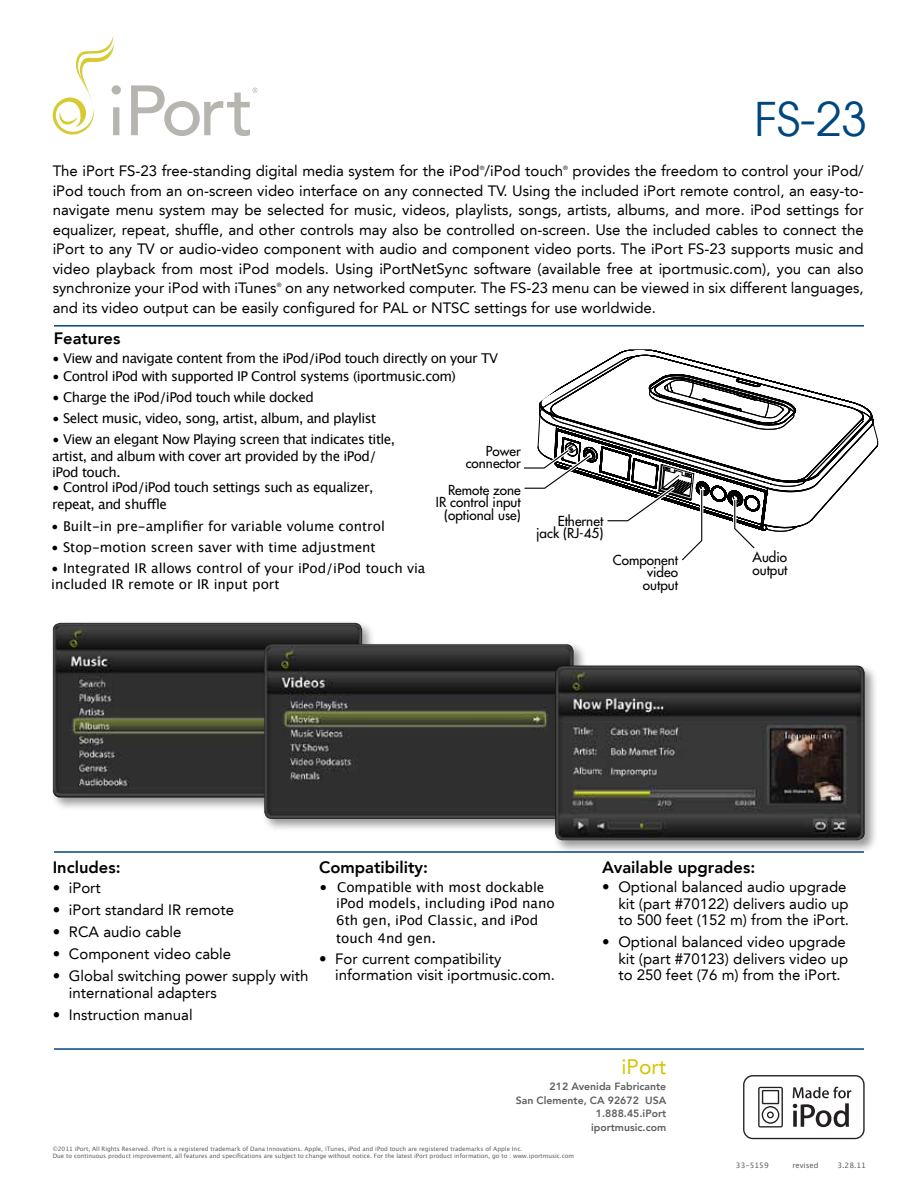
<style>
.page{position:relative;width:918px;height:1188px;background:#fff}
.page>*{position:absolute;margin:0;border:0;box-sizing:border-box;transform-origin:0 0}
.t1{font:46.5px "Avant Garde LT";color:#00467f}
.t2{font:21px "Avenir LT";color:#d7c300}
.t3{font:800 16.5px "Avenir LT";color:#000}
.t4{font:15px/19.5px "Avenir LT";color:#000}
.t5{font:13.5px/16.5px "Lucida Grande";letter-spacing:-.04em;color:#000}
.t6{font:13.5px/16.5px "Lucida Grande";color:#000}
.t7{font:500 13.5px/12.3px "Futura Std";color:#000;text-align:right}
.t8{font:800 10.5px/13.5px "Avenir LT";color:#5f6062;text-align:right}
.t9{font:7.5px "Lucida Grande";color:#5d6061}
.t10{font:6px/7.6px "Lucida Grande";color:#5d6061}
.t11{font:6px "Avenir LT";color:#000}
.s1{font-size:15px}
</style>
<div class="page">
<svg style="left:523px;top:355px;width:355px;height:206px"></svg>
<hr style="left:54px;top:325px;width:810px;height:2px;background:#00467f">
<hr style="left:54px;top:851px;width:810px;height:2px;background:#00467f">
<hr style="left:54px;top:1048px;width:810px;height:2px;background:#00467f">
<svg style="left:53px;top:35px;width:68px;height:101px"></svg>
<svg style="left:131px;top:85px;width:126px;height:51px"></svg>
<svg style="left:743px;top:1075px;width:122px;height:64px"></svg>
<div style="left:744px;top:1076px;width:119px;height:62px;background:#fff;border-radius:8px"></div>
<svg style="left:758px;top:1087px;width:25px;height:41px"></svg>
<svg style="left:793px;top:1087px;width:58px;height:40px"></svg>
<div style="left:50px;top:620px;width:325px;height:191px;background:#000;opacity:.4"></div>
<img style="left:53px;top:623px;width:309px;height:175px">
<div style="left:261px;top:641px;width:327px;height:192px;background:#000;opacity:.4"></div>
<img style="left:264px;top:644px;width:310px;height:175px">
<div style="left:552px;top:663px;width:327px;height:191px;background:#000;opacity:.4"></div>
<img style="left:555px;top:666px;width:310px;height:174px">
<h1 class="t1" style="left:755px;top:92px;width:114px">FS-23</h1>
<p class="t4" style="left:53px;top:162px;width:813px;text-align:justify;text-indent:520px">provides the freedom to control your iPod/ iPod touch from an on-screen video interface on any connected TV. Using the included iPort remote control, an easy-to&shy;navigate menu system may be selected for music, videos, playlists, songs, artists, albums, and more. iPod settings for equalizer, repeat, shuffle, and other controls may also be controlled on-screen. Use the included cables to connect the iPort to any TV or audio-video component with audio and component video ports. The iPort FS-23 supports music and video playback from most iPod models. Using iPortNetSync software (available free at iportmusic.com), you can also synchronize your iPod with iTunes</p>
<p class="t4" style="left:53px;top:162px;width:512px">The iPort FS-23 free-standing digital media system for the iPod /iPod touch</p>
<p class="t11" style="left:480px;top:165px;width:6px">®</p>
<p class="t11" style="left:563px;top:165px;width:6px">®</p>
<p class="t4" style="left:53px;top:279px;width:813px;text-indent:232px">on any networked computer. The FS-23 menu can be viewed in six different languages, and its video output can be easily configured for PAL or NTSC settings for use worldwide.</p>
<p class="t11" style="left:277px;top:282px;width:6px">®</p>
<p class="t3" style="left:54px;top:328px;width:68px">Features</p>
<p class="t5" style="left:52px;top:350px;width:447px">• View and navigate content from the iPod/iPod touch directly on your TV</p>
<p class="t5" style="left:52px;top:368px;width:405px">• Control iPod with supported IP Control systems (iportmusic.com)</p>
<p class="t5" style="left:52px;top:389px;width:263px">• Charge the iPod/iPod touch while docked</p>
<p class="t5" style="left:52px;top:410px;width:325px">• Select music, video, song, artist, album, and playlist</p>
<p class="t5" style="left:52px;top:431px;width:344px">• View an elegant Now Playing screen that indicates title, artist, and album with cover art provided by the iPod/ iPod touch.</p>
<p class="t7" style="left:466px;top:445px;width:57px">Power connector</p>
<p class="t7" style="left:436px;top:484px;width:86px">Remote zone<br>IR control input (optional use)</p>
<p class="t5" style="left:52px;top:479px;width:323px">• Control iPod/iPod touch settings such as equalizer, repeat, and shuffle</p>
<p class="t6" style="left:51px;top:518px;width:335px">• Built-in pre-amplifier for variable volume control</p>
<p class="t6" style="left:51px;top:539px;width:326px">• Stop-motion screen saver with time adjustment</p>
<p class="t6" style="left:51px;top:560px;width:376px">• Integrated IR allows control of your iPod/iPod touch via included IR remote or IR input port</p>
<p class="t7" style="left:536px;top:515px;width:69px">Ethernet jack (RJ-45)</p>
<p class="t7" style="left:613px;top:554px;width:67px">Component video output</p>
<p class="t7" style="left:753px;top:551px;width:37px;text-align:left">Audio output</p>
<p class="t3" style="left:53px;top:858px;width:69px">Includes:</p>
<p class="t4" style="left:53px;top:878px;width:50px">• iPort</p>
<p class="t4" style="left:53px;top:900px;width:183px">• iPort standard IR remote</p>
<p class="t4" style="left:53px;top:922px;width:130px">• RCA audio cable</p>
<p class="t4" style="left:53px;top:944px;width:180px">• Component video cable</p>
<p class="t4" style="left:69px;top:968px;width:241px;line-height:16.5px;text-indent:-16px">• Global switching power supply with international adapters</p>
<p class="t4" style="left:53px;top:1005px;width:141px">• Instruction manual</p>
<p class="t3" style="left:319px;top:857px;width:110px">Compatibility:</p>
<p class="t6" style="left:336px;top:878px;width:220px;text-indent:-17px"><span class="s1">•</span> Compatible with most dockable iPod models, including iPod nano<br>6th gen, iPod Classic, and iPod</p>
<p class="t6" style="left:336px;top:929px;width:102px">touch 4nd gen<span class="s1">.</span></p>
<p class="t4" style="left:335px;top:950px;width:221px;line-height:16.5px;text-indent:-16px">• For current compatibility information visit iportmusic.com.</p>
<p class="t3" style="left:602px;top:857px;width:155px">Available upgrades:</p>
<p class="t4" style="left:618px;top:879px;width:232px;line-height:16.5px;text-indent:-16px">• Optional balanced audio upgrade kit (part #70122) delivers audio up to 500 feet (152 m) from the iPort.</p>
<p class="t4" style="left:618px;top:934px;width:231px;line-height:16.5px;text-indent:-16px">• Optional balanced video upgrade kit (part #70123) delivers video up to 250 feet (76 m) from the iPort.</p>
<h2 class="t2" style="left:622px;top:1055px;width:46px">iPort</h2>
<p class="t8" style="left:516px;top:1080px;width:152px">212 Avenida Fabricante<br>San Clemente, CA 92672 USA<br>1.888.45.iPort<br>iportmusic.com</p>
<p class="t10" style="left:53px;top:1145px;width:523px">©2011 iPort, All Rights Reserved. iPort is a registered trademark of Dana Innovations. Apple, iTunes, iPod and iPod touch are registered trademarks of Apple Inc.<br>Due to continuous product improvement, all features and specifications are subject to change without notice. For the latest iPort product information, go to : www.iportmusic.com</p>
<p class="t9" style="left:736px;top:1160px;width:34px">33-5159</p>
<p class="t9" style="left:792px;top:1160px;width:28px">revised</p>
<p class="t9" style="left:837px;top:1160px;width:30px">3.28.11</p>
</div>
